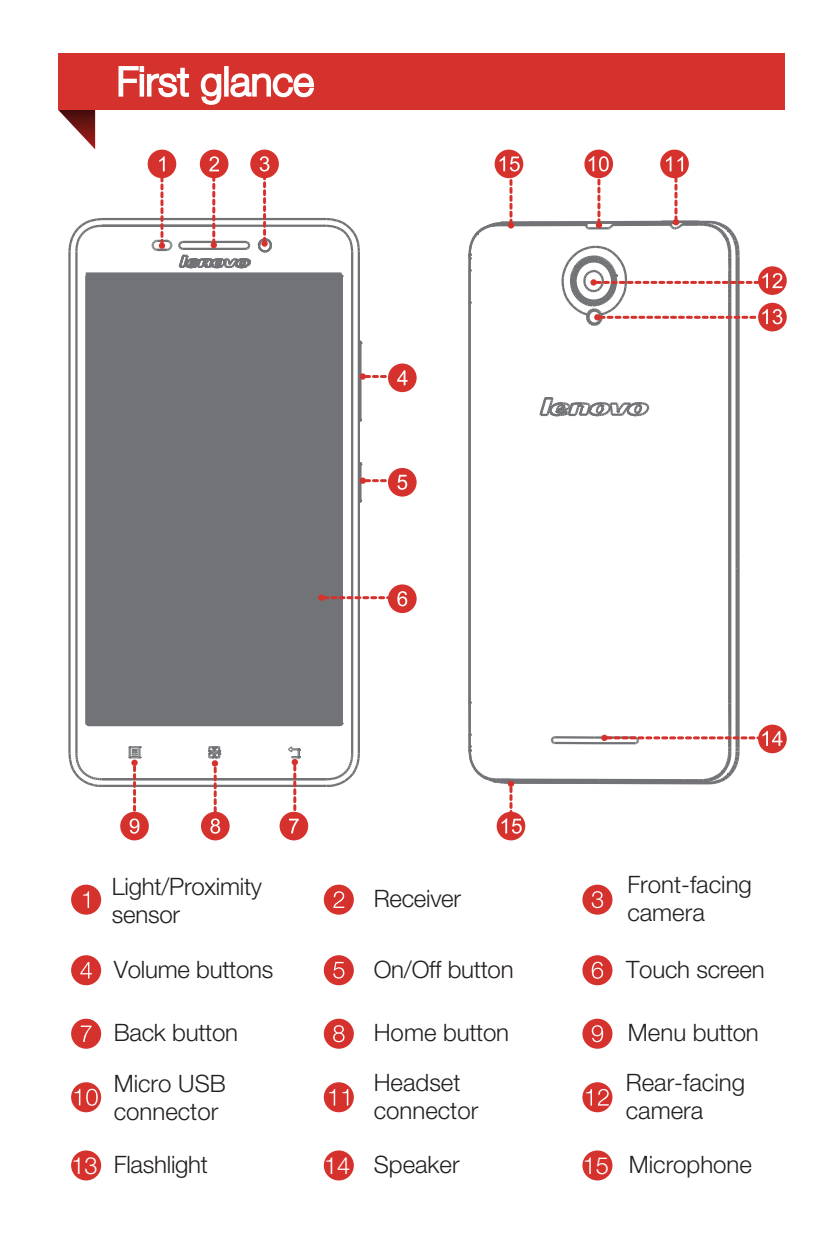
<style>
.page{position:relative;width:840px;height:1248px;background:#fff}
.page>*{position:absolute;margin:0;border:0;box-sizing:border-box;transform-origin:0 0}
.t1{font:300 40px "Helvetica Neue LT Std";color:#fff}
.t2{font:300 24px/28px "Helvetica Neue LT Std";letter-spacing:-.01em;color:#231f20}
.t3{font:300 23.6px "Helvetica Neue LT Std";color:#fff}
.s1{font-size:23.6px;color:#fff}
</style>
<div class="page">
<div style="left:71px;top:884px;width:30px;height:30px;background:#d6322d;border-radius:50%"></div>
<svg style="left:83px;top:891px;width:6px;height:16px"></svg>
<div style="left:71px;top:955px;width:30px;height:30px;background:#d6322d;border-radius:50%"></div>
<svg style="left:80px;top:962px;width:12px;height:16px"></svg>
<div style="left:71px;top:1018px;width:30px;height:30px;background:#d6322d;border-radius:50%"></div>
<svg style="left:81px;top:1025px;width:10px;height:16px"></svg>
<svg style="left:71px;top:1082px;width:30px;height:30px"></svg>
<svg style="left:74px;top:1088px;width:6px;height:17px"></svg>
<svg style="left:86px;top:1088px;width:12px;height:17px"></svg>
<div style="left:323px;top:884px;width:30px;height:30px;background:#d6322d;border-radius:50%"></div>
<svg style="left:333px;top:891px;width:11px;height:16px"></svg>
<div style="left:323px;top:955px;width:30px;height:30px;background:#d6322d;border-radius:50%"></div>
<svg style="left:333px;top:961px;width:11px;height:17px"></svg>
<div style="left:323px;top:1018px;width:30px;height:30px;background:#d6322d;border-radius:50%"></div>
<svg style="left:333px;top:1025px;width:11px;height:17px"></svg>
<svg style="left:323px;top:1082px;width:30px;height:30px"></svg>
<svg style="left:329px;top:1088px;width:6px;height:17px"></svg>
<svg style="left:342px;top:1088px;width:6px;height:17px"></svg>
<div style="left:582px;top:884px;width:30px;height:30px;background:#d6322d;border-radius:50%"></div>
<svg style="left:591px;top:891px;width:11px;height:17px"></svg>
<div style="left:582px;top:955px;width:30px;height:30px;background:#d6322d;border-radius:50%"></div>
<svg style="left:591px;top:961px;width:11px;height:17px"></svg>
<div style="left:582px;top:1018px;width:30px;height:30px;background:#d6322d;border-radius:50%"></div>
<svg style="left:591px;top:1025px;width:11px;height:17px"></svg>
<svg style="left:582px;top:1082px;width:30px;height:30px"></svg>
<svg style="left:585px;top:1088px;width:6px;height:17px"></svg>
<svg style="left:597px;top:1088px;width:11px;height:17px"></svg>
<div style="left:201px;top:811px;width:28px;height:29px;background:#d6322d;border-radius:50%"></div>
<div style="left:279px;top:811px;width:29px;height:29px;background:#d6322d;border-radius:50%"></div>
<svg style="left:289px;top:818px;width:9px;height:15px"></svg>
<div style="left:388px;top:584px;width:28px;height:29px;background:#d6322d;border-radius:50%"></div>
<svg style="left:397px;top:591px;width:10px;height:15px"></svg>
<div style="left:120px;top:811px;width:29px;height:29px;background:#d6322d;border-radius:50%"></div>
<svg style="left:129px;top:818px;width:10px;height:15px"></svg>
<svg style="left:659px;top:149px;width:29px;height:29px"></svg>
<svg style="left:584px;top:149px;width:28px;height:29px"></svg>
<div style="left:250px;top:149px;width:29px;height:29px;background:#d6322d;border-radius:50%"></div>
<svg style="left:259px;top:156px;width:10px;height:15px"></svg>
<div style="left:388px;top:363px;width:28px;height:29px;background:#d6322d;border-radius:50%"></div>
<svg style="left:397px;top:370px;width:10px;height:15px"></svg>
<div style="left:388px;top:468px;width:28px;height:28px;background:#d6322d;border-radius:50%"></div>
<svg style="left:397px;top:475px;width:10px;height:14px"></svg>
<hr style="left:554px;top:741px;width:40px;height:3px;background:#727376">
<hr style="left:102px;top:784px;width:224px;height:3px;background:#727376">
<hr style="left:514px;top:778px;width:85px;height:3px;background:#727376">
<hr style="left:102px;top:224px;width:224px;height:3px;background:#727376">
<hr style="left:727px;top:703px;width:3px;height:32px;background:#727376">
<hr style="left:468px;top:702px;width:2px;height:32px;background:#727376">
<hr style="left:599px;top:778px;width:85px;height:3px;background:#727376">
<hr style="left:68px;top:251px;width:3px;height:502px;background:#727376">
<hr style="left:594px;top:742px;width:41px;height:2px;background:#727376">
<hr style="left:727px;top:302px;width:3px;height:401px;background:#727376">
<hr style="left:728px;top:302px;width:3px;height:401px;background:#727376">
<hr style="left:728px;top:703px;width:3px;height:32px;background:#727376">
<hr style="left:468px;top:302px;width:2px;height:400px;background:#727376">
<hr style="left:505px;top:221px;width:156px;height:3px;background:#727376">
<hr style="left:735px;top:568px;width:2px;height:179px;background:#727376">
<svg style="left:735px;top:556px;width:2px;height:12px"></svg>
<hr style="left:514px;top:224px;width:71px;height:2px;background:#727376">
<hr style="left:735px;top:336px;width:2px;height:220px;background:#727376">
<hr style="left:351px;top:251px;width:2px;height:502px;background:#727376">
<hr style="left:102px;top:218px;width:224px;height:2px;background:#727376">
<hr style="left:75px;top:251px;width:3px;height:502px;background:#727376">
<hr style="left:505px;top:781px;width:201px;height:3px;background:#727376">
<hr style="left:88px;top:723px;width:252px;height:3px;background:#727376">
<hr style="left:554px;top:736px;width:40px;height:2px;background:#727376">
<hr style="left:594px;top:736px;width:41px;height:2px;background:#727376">
<hr style="left:737px;top:256px;width:2px;height:492px;background:#727376">
<hr style="left:102px;top:778px;width:224px;height:2px;background:#727376">
<hr style="left:359px;top:464px;width:2px;height:36px;background:#727376">
<hr style="left:357px;top:251px;width:3px;height:502px;background:#727376">
<svg style="left:550px;top:736px;width:4px;height:8px"></svg>
<hr style="left:359px;top:343px;width:2px;height:76px;background:#727376">
<svg style="left:68px;top:753px;width:35px;height:34px"></svg>
<svg style="left:128px;top:746px;width:13px;height:12px"></svg>
<svg style="left:326px;top:753px;width:34px;height:34px"></svg>
<svg style="left:326px;top:218px;width:34px;height:33px"></svg>
<svg style="left:288px;top:746px;width:12px;height:12px"></svg>
<svg style="left:68px;top:218px;width:34px;height:34px"></svg>
<svg style="left:539px;top:397px;width:111px;height:20px"></svg>
<div style="left:200px;top:149px;width:28px;height:29px;background:#d6322d;border-radius:50%"></div>
<svg style="left:209px;top:156px;width:10px;height:15px"></svg>
<div style="left:757px;top:266px;width:29px;height:29px;background:#d6322d;border-radius:50%"></div>
<div style="left:147px;top:149px;width:29px;height:29px;background:#d6322d;border-radius:50%"></div>
<svg style="left:159px;top:156px;width:6px;height:15px"></svg>
<div style="left:757px;top:303px;width:29px;height:28px;background:#d6322d;border-radius:50%"></div>
<svg style="left:757px;top:724px;width:29px;height:29px"></svg>
<svg style="left:496px;top:811px;width:29px;height:29px"></svg>
<svg style="left:501px;top:818px;width:20px;height:15px"></svg>
<div style="left:71px;top:1150px;width:30px;height:30px;background:#d6322d;border-radius:50%"></div>
<div style="left:323px;top:1150px;width:30px;height:30px;background:#d6322d;border-radius:50%"></div>
<div style="left:582px;top:1150px;width:30px;height:30px;background:#d6322d;border-radius:50%"></div>
<div style="left:86px;top:272px;width:256px;height:453px;background:#727376"></div>
<svg style="left:494px;top:149px;width:29px;height:29px"></svg>
<div style="left:601px;top:734px;width:6px;height:7px;background:#d6322d;border-radius:50%"></div>
<svg style="left:607px;top:730px;width:175px;height:55px"></svg>
<div style="left:359px;top:373px;width:7px;height:6px;background:#d6322d;border-radius:50%"></div>
<svg style="left:366px;top:375px;width:21px;height:3px"></svg>
<div style="left:359px;top:477px;width:7px;height:7px;background:#d6322d;border-radius:50%"></div>
<svg style="left:365px;top:479px;width:22px;height:3px"></svg>
<div style="left:318px;top:594px;width:6px;height:7px;background:#d6322d;border-radius:50%"></div>
<svg style="left:324px;top:596px;width:64px;height:3px"></svg>
<svg style="left:151px;top:178px;width:122px;height:91px"></svg>
<svg style="left:468px;top:156px;width:51px;height:148px"></svg>
<svg style="left:560px;top:156px;width:222px;height:180px"></svg>
<div style="left:131px;top:759px;width:7px;height:6px;background:#d6322d;border-radius:50%"></div>
<svg style="left:133px;top:766px;width:3px;height:45px"></svg>
<svg style="left:208px;top:746px;width:12px;height:87px"></svg>
<svg style="left:291px;top:758px;width:7px;height:7px"></svg>
<svg style="left:293px;top:766px;width:3px;height:44px"></svg>
<svg style="left:468px;top:733px;width:46px;height:78px"></svg>
<svg style="left:58px;top:110px;width:37px;height:39px"></svg>
<div style="left:58px;top:53px;width:726px;height:57px;background:#d6322d"></div>
<svg style="left:118px;top:66px;width:71px;height:32px"></svg>
<svg style="left:200px;top:73px;width:22px;height:32px"></svg>
<div style="left:224px;top:66px;width:4px;height:31px;border:2px solid #fff"></div>
<svg style="left:230px;top:73px;width:84px;height:25px"></svg>
<h1 class="t1" style="left:117px;top:57px;width:199px">First glance</h1>
<p class="t2" style="left:112px;top:871px;width:151px">Light/Proximity sensor</p>
<p class="t2" style="left:114px;top:954px;width:161px">Volume buttons</p>
<p class="t2" style="left:114px;top:1006px;width:126px;line-height:50.4px">Back button<br>Micro USB</p>
<p class="t2" style="left:114px;top:1096px;width:106px">connector</p>
<p class="t2" style="left:373px;top:883px;width:89px">Receiver</p>
<p class="t2" style="left:627px;top:870px;width:126px">Front-facing camera</p>
<p class="t2" style="left:373px;top:954px;width:141px">On/Off button</p>
<p class="t2" style="left:625px;top:954px;width:140px">Touch screen</p>
<p class="t2" style="left:373px;top:1017px;width:137px">Home button</p>
<p class="t2" style="left:373px;top:1067px;width:106px">Headset connector</p>
<p class="t2" style="left:627px;top:1018px;width:132px">Menu button</p>
<p class="t2" style="left:625px;top:1067px;width:121px">Rear-facing camera</p>
<p class="t2" style="left:373px;top:1149px;width:87px">Speaker</p>
<p class="t2" style="left:628px;top:1149px;width:125px">Microphone</p>
<p class="t2" style="left:71px;top:1149px;width:138px"><span class="s1">13</span> Flashlight</p>
<p class="t3" style="left:324px;top:1151px;width:28px">14</p>
<p class="t3" style="left:582px;top:1151px;width:28px">15</p>
</div>
